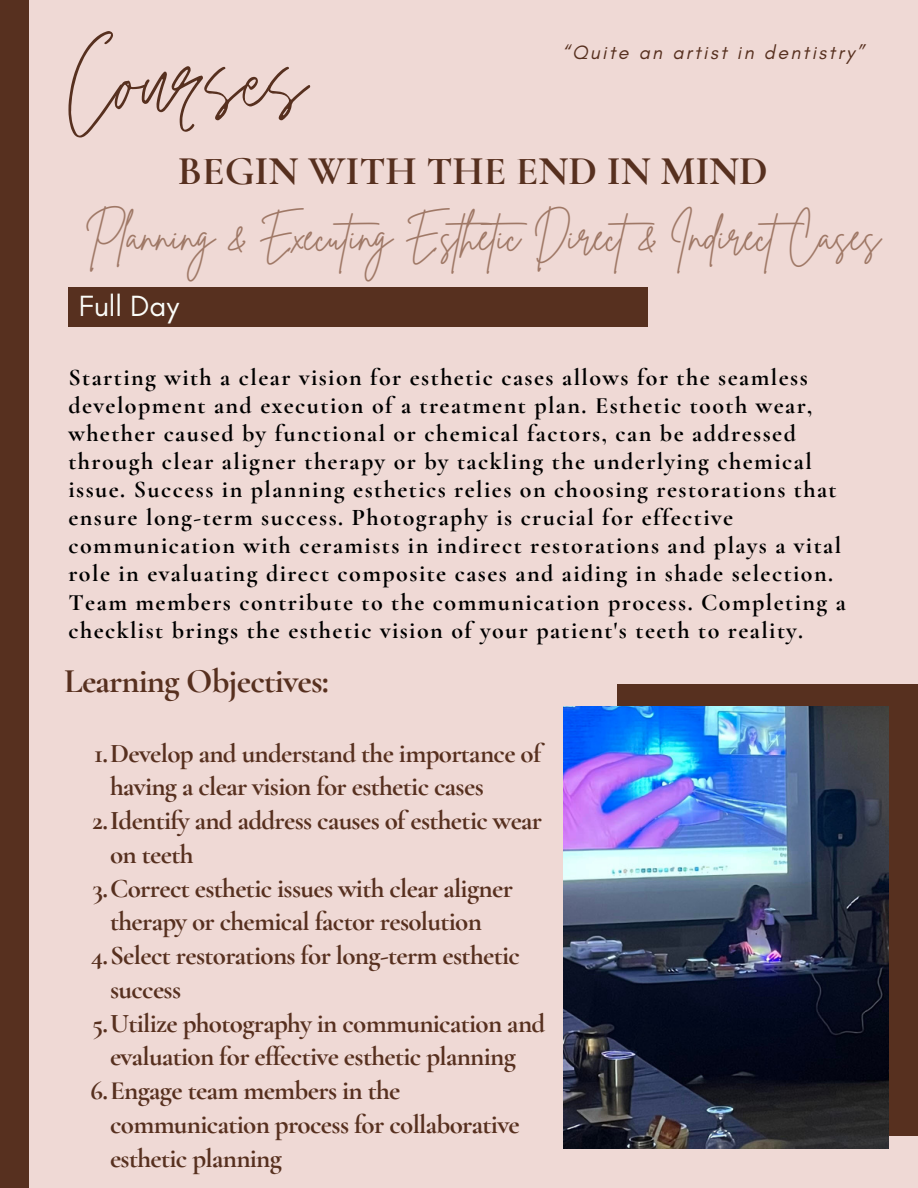
<style>
.page{position:relative;width:918px;height:1188px;background:#efd9d5}
.page>*{position:absolute;margin:0;border:0;box-sizing:border-box;transform-origin:0 0}
.t1{font:159px "Jonathan";color:#57301f}
.t2{font:41.4px "Brittany Signature";color:#9f7866}
.t3{font:700 40.8px "Cormorant Garamond";color:#57301f}
.t4{font:700 34.5px "Cormorant Garamond";letter-spacing:-.025em;color:#57301f}
.t5{font:29.85px "Glacial Indifference";color:#fbfdf9}
.t6{font:700 27px/33.8px "Cormorant Garamond";letter-spacing:-.025em;color:#57301f}
.t7{font:700 24px/28.2px "Cormorant Garamond";letter-spacing:.06em;color:#000}
.t8{font:italic 19.65px "Glacial Indifference";letter-spacing:.12em;color:#57301f}
</style>
<div class="page">
<div style="left:68px;top:287px;width:580px;height:40px;background:#57301f"></div>
<div style="left:0;top:0;width:29px;height:1188px;background:#57301f"></div>
<div style="left:618px;top:684px;width:300px;height:451px;background:#57301f"></div>
<img style="left:563px;top:706px;width:325px;height:442px">
<h5 class="t1" style="left:68px;top:-6px;width:240px">Courses</h5>
<p class="t8" style="left:563px;top:40px;width:303px">“Quite an artist in dentistry”</p>
<h3 class="t3" style="left:178px;top:146px;width:592px">BEGIN WITH THE END IN MIND</h3>
<h2 class="t2" style="left:85px;top:208px;width:798px">Planning &amp; Executing Esthetic Direct&amp; IndirectCases</h2>
<h6 class="t5" style="left:79px;top:288px;width:102px">Full Day</h6>
<p class="t7" style="left:68px;top:363px;width:779px">Starting with a clear vision for esthetic cases allows for the seamless development and execution of a treatment plan. Esthetic tooth wear, whether caused by functional or chemical factors, can be addressed through clear aligner therapy or by tackling the underlying chemical issue. Success in planning esthetics relies on choosing restorations that ensure long-term success. Photography is crucial for effective communication with ceramists in indirect restorations and plays a vital role in evaluating direct composite cases and aiding in shade selection.<br>Team members contribute to the communication process. Completing a checklist brings the esthetic vision of your patient's teeth to reality.</p>
<h4 class="t4" style="left:64px;top:660px;width:266px">Learning Objectives:</h4>
<p class="t6" style="left:110px;top:736px;width:433px;text-indent:-16px">1.Develop and understand the importance of having a clear vision for esthetic cases</p>
<p class="t6" style="left:110px;top:804px;width:434px;text-indent:-18px">2.Identify and address causes of esthetic wear on teeth</p>
<p class="t6" style="left:92px;top:871px;width:422px;text-align:center">3.Correct esthetic issues with clear aligner therapy or chemical factor resolution</p>
<p class="t6" style="left:110px;top:939px;width:411px;text-indent:-19px">4.Select restorations for long-term esthetic success</p>
<p class="t6" style="left:92px;top:1006px;width:455px;text-align:center">5.Utilize photography in communication and evaluation for effective esthetic planning</p>
<p class="t6" style="left:110px;top:1074px;width:411px;text-indent:-19px">6.Engage team members in the communication process for collaborative esthetic planning</p>
</div>
